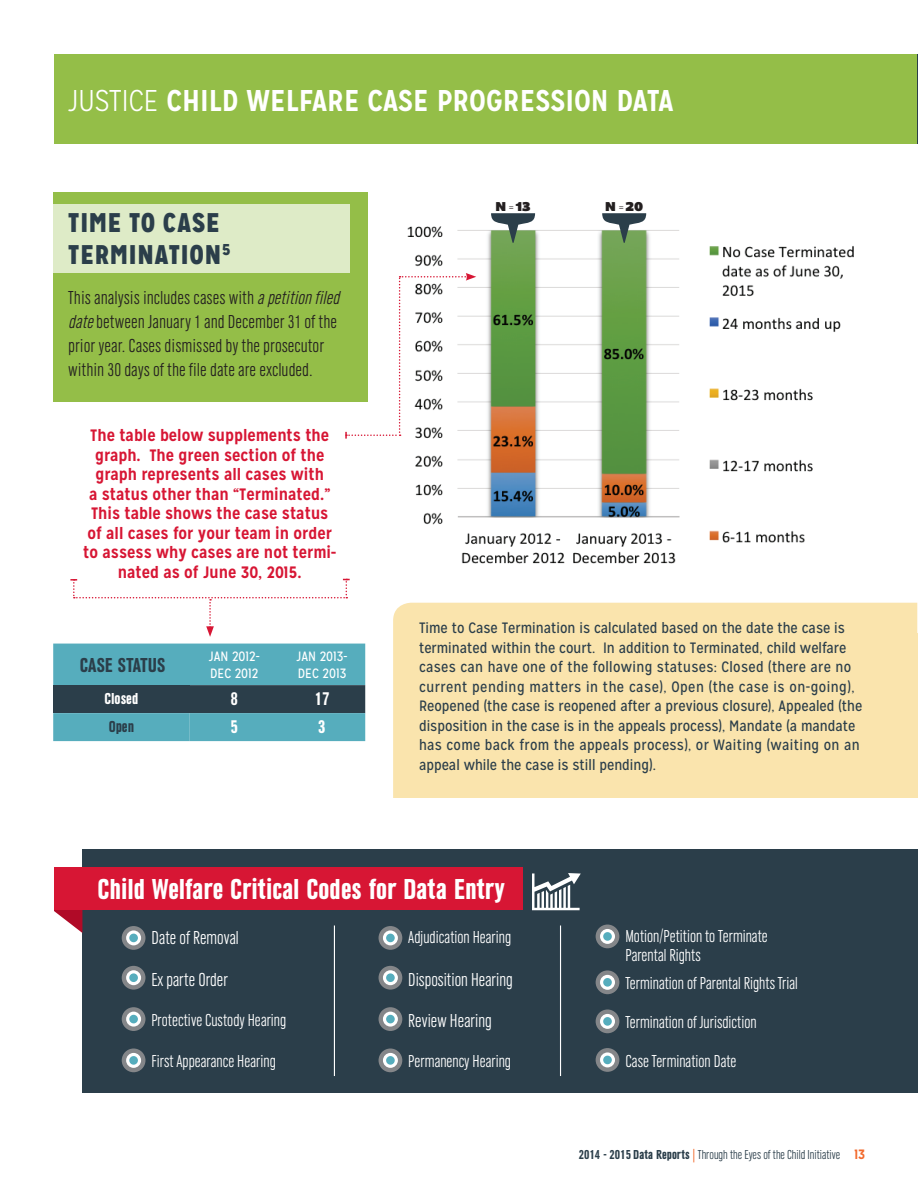
<style>
.page{position:relative;width:918px;height:1188px;background:#fff}
.page>*{position:absolute;margin:0;border:0;box-sizing:border-box;transform-origin:0 0}
.t1{font:700 30px "Mission Gothic";color:#fff}
.t2{font:700 30px "URW Grotesk Con";color:#fff}
.t3{font:900 27px/32.4px "Mission Gothic";letter-spacing:.05em;color:#2b3e4a}
.t4{font:700 21px "URW Grotesk Con";letter-spacing:.005em;color:#2b3e4a}
.t5{font:300 19.5px/24px "URW Grotesk Con E";color:#231f20}
.t6{font:300 19.5px "URW Grotesk Con";color:#fff}
.t7{font:700 19.05px "URW Grotesk Con";color:#fff}
.t8{font:300 18px/19.5px "URW Grotesk Con";color:#fff}
.t9{font:700 16.5px/19.5px "Mission Gothic";color:#d71634;text-align:center}
.t10{font:700 16.5px "URW Grotesk Con";color:#fff}
.t11{font:700 16.5px "URW Grotesk Con";color:#2b3e4a}
.t12{font:15px/19.5px "Mission Gothic";color:#2b3e4a}
.t13{font:300 13.5px "URW Grotesk Con";color:#2b3e4a}
.t14{font:13.5px/16.2px "Mission Gothic";color:#fff}
.t15{font:13.2px "Bemio";color:#231f20}
.s1{font-weight:300}
.s2{font-style:italic}
.s3{font-family:"URW Grotesk Con";font-weight:300}
.s4{font-weight:700}
.s5{font-family:"Minion Pro";font-weight:400;color:#f26a2d}
.s6{font-family:"Mission Gothic";font-weight:700;color:#f26a2d}
</style>
<div class="page">
<img style="left:407px;top:226px;width:447px;height:338px">
<svg style="left:602px;top:213px;width:44px;height:30px"></svg>
<svg style="left:491px;top:213px;width:44px;height:30px"></svg>
<div style="left:54px;top:54px;width:864px;height:90px;background:#94be48"></div>
<div style="left:53px;top:193px;width:315px;height:209px;background:#94be48"></div>
<div style="left:53px;top:204px;width:297px;height:69px;background:#deebc7"></div>
<div style="left:393px;top:603px;width:525px;height:195px;background:#fae4ad"></div>
<hr style="left:917px;top:54px;width:1px;height:90px;background:#2b3e4a">
<hr style="left:917px;top:413px;width:1px;height:40px;background:#2b3e4a">
<hr style="left:917px;top:530px;width:1px;height:103px;background:#fff">
<svg style="left:53px;top:644px;width:312px;height:97px;background:#4a8d9c"></svg>
<svg style="left:345px;top:273px;width:131px;height:166px"></svg>
<svg style="left:70px;top:579px;width:280px;height:58px"></svg>
<div style="left:82px;top:849px;width:836px;height:244px;background:#2b3e4a"></div>
<svg style="left:54px;top:910px;width:28px;height:23px"></svg>
<div style="left:54px;top:867px;width:469px;height:43px;background:#d71634"></div>
<svg style="left:532px;top:873px;width:49px;height:37px"></svg>
<div style="left:122px;top:926px;width:23px;height:24px;background:#848689;border-radius:50%"></div>
<svg style="left:126px;top:930px;width:15px;height:15px"></svg>
<div style="left:129px;top:934px;width:9px;height:8px;background:#56adbd;border-radius:50%"></div>
<div style="left:379px;top:926px;width:23px;height:24px;background:#848689;border-radius:50%"></div>
<svg style="left:383px;top:930px;width:15px;height:15px"></svg>
<div style="left:386px;top:934px;width:9px;height:8px;background:#56adbd;border-radius:50%"></div>
<div style="left:596px;top:925px;width:23px;height:23px;background:#848689;border-radius:50%"></div>
<div style="left:600px;top:929px;width:15px;height:15px;background:#fff;border-radius:50%"></div>
<div style="left:603px;top:932px;width:9px;height:9px;background:#56adbd;border-radius:50%"></div>
<div style="left:122px;top:966px;width:23px;height:24px;background:#848689;border-radius:50%"></div>
<div style="left:126px;top:970px;width:15px;height:15px;background:#fff;border-radius:50%"></div>
<div style="left:129px;top:973px;width:9px;height:9px;background:#56adbd;border-radius:50%"></div>
<div style="left:379px;top:966px;width:23px;height:24px;background:#848689;border-radius:50%"></div>
<div style="left:383px;top:970px;width:15px;height:15px;background:#fff;border-radius:50%"></div>
<div style="left:386px;top:973px;width:9px;height:9px;background:#56adbd;border-radius:50%"></div>
<div style="left:596px;top:970px;width:23px;height:24px;background:#848689;border-radius:50%"></div>
<div style="left:600px;top:975px;width:15px;height:15px;background:#fff;border-radius:50%"></div>
<div style="left:603px;top:978px;width:9px;height:9px;background:#56adbd;border-radius:50%"></div>
<div style="left:122px;top:1007px;width:23px;height:24px;background:#848689;border-radius:50%"></div>
<svg style="left:126px;top:1012px;width:15px;height:15px"></svg>
<div style="left:129px;top:1015px;width:9px;height:8px;background:#56adbd;border-radius:50%"></div>
<div style="left:379px;top:1007px;width:23px;height:24px;background:#848689;border-radius:50%"></div>
<svg style="left:383px;top:1012px;width:15px;height:15px"></svg>
<div style="left:386px;top:1015px;width:9px;height:8px;background:#56adbd;border-radius:50%"></div>
<div style="left:596px;top:1010px;width:23px;height:23px;background:#848689;border-radius:50%"></div>
<div style="left:600px;top:1014px;width:15px;height:15px;background:#fff;border-radius:50%"></div>
<div style="left:603px;top:1017px;width:9px;height:9px;background:#56adbd;border-radius:50%"></div>
<div style="left:596px;top:1048px;width:23px;height:24px;background:#848689;border-radius:50%"></div>
<svg style="left:600px;top:1052px;width:15px;height:15px"></svg>
<div style="left:603px;top:1056px;width:9px;height:8px;background:#56adbd;border-radius:50%"></div>
<div style="left:122px;top:1049px;width:23px;height:23px;background:#848689;border-radius:50%"></div>
<div style="left:126px;top:1053px;width:15px;height:15px;background:#fff;border-radius:50%"></div>
<div style="left:129px;top:1056px;width:9px;height:9px;background:#56adbd;border-radius:50%"></div>
<div style="left:379px;top:1049px;width:23px;height:23px;background:#848689;border-radius:50%"></div>
<div style="left:383px;top:1053px;width:15px;height:15px;background:#fff;border-radius:50%"></div>
<div style="left:386px;top:1056px;width:9px;height:9px;background:#56adbd;border-radius:50%"></div>
<hr style="left:334px;top:926px;width:1px;height:150px;background:#fff">
<hr style="left:560px;top:926px;width:1px;height:150px;background:#fff">
<h1 class="t1" style="left:68px;top:81px;width:607px"><span class="s1">JUSTICE</span> CHILD WELFARE CASE PROGRESSION DATA</h1>
<h2 class="t3" style="left:68px;top:206px;width:164px">TIME TO CASE<br>TERMINATION<sup>5</sup></h2>
<h3 class="t5" style="left:68px;top:286px;width:277px">This analysis includes cases with <span class="s2">apetitionfiled date</span>between January 1 and December 31 of the prior year. Cases dismissed by the prosecutor within 30 days of the file date are excluded.</h3>
<p class="t9" style="left:83px;top:426px;width:254px">The table below supplements the graph. The green section of the graph represents all cases with<br>a status other than “Terminated.”<br>This table shows the case status of all cases for your team in order to assess why cases are not termi&shy;nated as of June 30, 2015.</p>
<h3 class="t4" style="left:80px;top:654px;width:87px">CASE STATUS</h3>
<p class="t14" style="left:209px;top:649px;width:52px">JAN 2012-<br>DEC 2012</p>
<p class="t14" style="left:297px;top:649px;width:52px">JAN 2013-<br>DEC 2013</p>
<p class="t10" style="left:105px;top:689px;width:35px">Closed</p>
<p class="t7" style="left:230px;top:689px;width:9px">8</p>
<p class="t7" style="left:314px;top:689px;width:17px">17</p>
<p class="t11" style="left:109px;top:717px;width:27px">Open</p>
<p class="t7" style="left:230px;top:717px;width:9px">5</p>
<p class="t7" style="left:318px;top:717px;width:9px">3</p>
<p class="t15" style="left:495px;top:196px;width:37px">N <span class="s3">=</span> 13</p>
<p class="t15" style="left:605px;top:196px;width:40px">N <span class="s3">=</span> 20</p>
<p class="t12" style="left:419px;top:619px;width:445px">Time to Case Termination is calculated based on the date the case is terminated within the court. In addition to Terminated, child welfare cases can have one of the following statuses: Closed (there are no current pending matters in the case), Open (the case is on-going), Reopened (the case is reopened after a previous closure), Appealed (the disposition in the case is in the appeals process), Mandate (a mandate has come back from the appeals process), or Waiting (waiting on an appeal while the case is still pending).</p>
<h1 class="t2" style="left:97px;top:873px;width:409px">Child Welfare Critical Codes for Data Entry</h1>
<h3 class="t6" style="left:151px;top:928px;width:89px">Date of Removal</h3>
<p class="t8" style="left:408px;top:928px;width:104px">Adjudication Hearing</p>
<p class="t8" style="left:625px;top:926px;width:144px">Motion/Petition to Terminate<br>Parental Rights</p>
<h3 class="t6" style="left:151px;top:969px;width:78px">Ex parte Order</h3>
<h3 class="t6" style="left:408px;top:969px;width:106px">Disposition Hearing</h3>
<p class="t8" style="left:625px;top:974px;width:174px">Termination of Parental Rights Trial</p>
<p class="t8" style="left:151px;top:1011px;width:136px">Protective Custody Hearing</p>
<h3 class="t6" style="left:408px;top:1011px;width:85px">Review Hearing</h3>
<p class="t8" style="left:625px;top:1013px;width:133px">Termination of Jurisdiction</p>
<p class="t8" style="left:151px;top:1052px;width:126px">First Appearance Hearing</p>
<p class="t8" style="left:408px;top:1052px;width:104px">Permanency Hearing</p>
<p class="t8" style="left:625px;top:1051px;width:113px">Case Termination Date</p>
<p class="t13" style="left:579px;top:1147px;width:288px"><span class="s4">2014 - 2015 Data Reports</span> <span class="s5">|</span> Through the Eyes of the Child Initiative <span class="s6">13</span></p>
</div>
